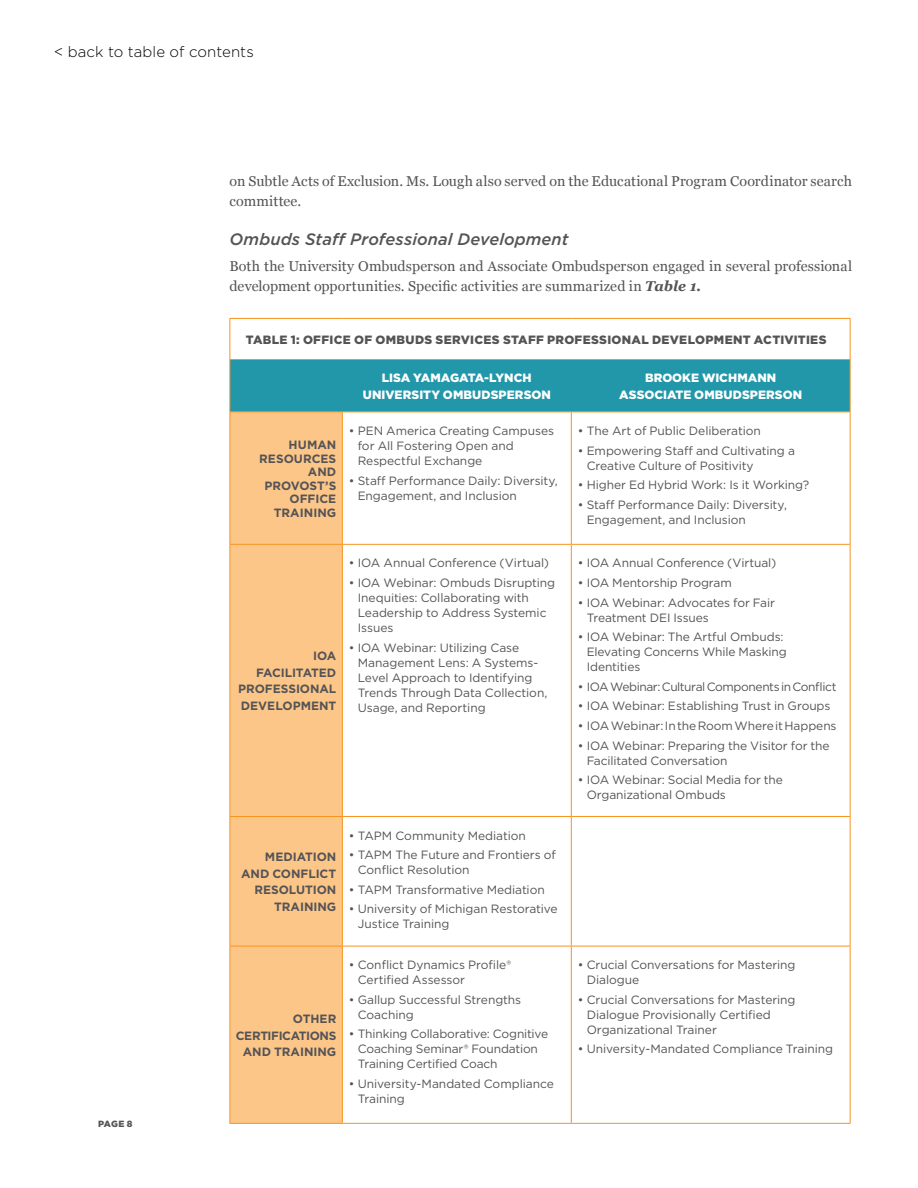
<style>
.page{position:relative;width:918px;height:1188px;background:#fff}
.page>*{position:absolute;margin:0;border:0;box-sizing:border-box;transform-origin:0 0}
.t1{font:italic 500 16.5px "Gotham";letter-spacing:.005em;color:#545456}
.t2{font:300 15px "Gotham";letter-spacing:.005em;color:#000}
.t3{font:14.25px/19.5px "Georgia";letter-spacing:.005em;color:#545456}
.t4{font:12px/15px "Gotham";letter-spacing:-.005em;color:#545456}
.t5{font:700 12px/16.5px "Gotham";letter-spacing:-.005em;color:#545456;text-align:right}
.t6{font:900 12px/17.2px "Gotham";letter-spacing:.005em;color:#fff;text-align:center}
.t7{font:900 12px "Gotham";letter-spacing:.025em;color:#545456}
.t8{font:12px "Gotham";letter-spacing:-.03em;color:#545456}
.t9{font:700 12px/16.5px "Gotham";letter-spacing:-.025em;color:#545456;text-align:right}
.t10{font:900 9px "Gotham";color:#545456}
.s1{font-weight:700;font-style:italic}
</style>
<div class="page">
<div style="left:231px;top:360px;width:619px;height:52px;background:#2197a9"></div>
<div style="left:231px;top:413px;width:111px;height:710px;background:#fdc689"></div>
<svg style="left:343px;top:413px;width:507px;height:131px"></svg>
<hr style="left:230px;top:318px;width:112px;height:1px;background:#f7941e">
<hr style="left:230px;top:319px;width:1px;height:40px;background:#f7941e">
<hr style="left:342px;top:318px;width:229px;height:1px;background:#f7941e">
<hr style="left:571px;top:318px;width:279px;height:1px;background:#f7941e">
<hr style="left:850px;top:319px;width:1px;height:40px;background:#f7941e">
<hr style="left:230px;top:412px;width:1px;height:132px;background:#f7941e">
<hr style="left:342px;top:412px;width:1px;height:132px;background:#f7941e">
<hr style="left:571px;top:412px;width:1px;height:132px;background:#f7941e">
<hr style="left:850px;top:412px;width:1px;height:132px;background:#f7941e">
<hr style="left:230px;top:544px;width:112px;height:1px;background:#f7941e">
<hr style="left:230px;top:545px;width:1px;height:271px;background:#f7941e">
<hr style="left:342px;top:544px;width:229px;height:1px;background:#f7941e">
<hr style="left:342px;top:545px;width:1px;height:271px;background:#f7941e">
<hr style="left:571px;top:544px;width:279px;height:1px;background:#f7941e">
<hr style="left:571px;top:545px;width:1px;height:271px;background:#f7941e">
<hr style="left:850px;top:545px;width:1px;height:271px;background:#f7941e">
<hr style="left:230px;top:816px;width:112px;height:1px;background:#f7941e">
<hr style="left:230px;top:817px;width:1px;height:129px;background:#f7941e">
<hr style="left:342px;top:816px;width:229px;height:1px;background:#f7941e">
<hr style="left:342px;top:817px;width:1px;height:129px;background:#f7941e">
<hr style="left:571px;top:816px;width:279px;height:1px;background:#f7941e">
<hr style="left:571px;top:817px;width:1px;height:129px;background:#f7941e">
<hr style="left:850px;top:817px;width:1px;height:129px;background:#f7941e">
<hr style="left:230px;top:946px;width:112px;height:1px;background:#f7941e">
<hr style="left:230px;top:946px;width:1px;height:177px;background:#f7941e">
<hr style="left:342px;top:946px;width:229px;height:1px;background:#f7941e">
<hr style="left:342px;top:946px;width:1px;height:177px;background:#f7941e">
<hr style="left:571px;top:946px;width:279px;height:1px;background:#f7941e">
<hr style="left:571px;top:946px;width:1px;height:177px;background:#f7941e">
<hr style="left:850px;top:946px;width:1px;height:177px;background:#f7941e">
<hr style="left:230px;top:1123px;width:112px;height:1px;background:#f7941e">
<hr style="left:342px;top:1123px;width:229px;height:1px;background:#f7941e">
<hr style="left:571px;top:1123px;width:279px;height:1px;background:#f7941e">
<hr style="left:230px;top:359px;width:112px;height:1px;background:#f7941e">
<hr style="left:230px;top:360px;width:1px;height:52px;background:#f7941e">
<hr style="left:342px;top:359px;width:229px;height:1px;background:#f7941e">
<hr style="left:571px;top:359px;width:279px;height:1px;background:#f7941e">
<hr style="left:850px;top:360px;width:1px;height:52px;background:#f7941e">
<hr style="left:230px;top:412px;width:112px;height:1px;background:#f7941e">
<hr style="left:342px;top:412px;width:229px;height:1px;background:#f7941e">
<hr style="left:571px;top:412px;width:279px;height:1px;background:#f7941e">
<p class="t2" style="left:54px;top:43px;width:201px">&lt; back to table of contents</p>
<p class="t3" style="left:230px;top:171px;width:624px">on Subtle Acts of Exclusion. Ms. Lough also served on the Educational Program Coordinator search committee.</p>
<h1 class="t1" style="left:230px;top:228px;width:341px">Ombuds Staff Professional Development</h1>
<p class="t3" style="left:230px;top:256px;width:624px">Both the University Ombudsperson and Associate Ombudsperson engaged in several professional development opportunities. Specific activities are summarized in <span class="s1">Table 1.</span></p>
<p class="t7" style="left:246px;top:331px;width:582px">TABLE 1: OFFICE OF OMBUDS SERVICES STAFF PROFESSIONAL DEVELOPMENT ACTIVITIES</p>
<p class="t6" style="left:363px;top:369px;width:190px">LISA YAMAGATA-LYNCH<br>UNIVERSITY OMBUDSPERSON</p>
<p class="t6" style="left:619px;top:369px;width:184px">BROOKE WICHMANN<br>ASSOCIATE OMBUDSPERSON</p>
<p class="t10" style="left:98px;top:1117px;width:36px">PAGE 8</p>
<p class="t5" style="left:259px;top:438px;width:79px;line-height:13.5px">HUMAN<br>RESOURCES<br>AND<br>PROVOST’S<br>OFFICE<br>TRAINING</p>
<p class="t4" style="left:358px;top:423px;width:198px;text-indent:-9px">• PEN America Creating Campuses for All Fostering Open and<br>Respectful Exchange</p>
<p class="t4" style="left:358px;top:473px;width:202px;text-indent:-9px">• Staff Performance Daily: Diversity,<br>Engagement, and Inclusion</p>
<p class="t5" style="left:238px;top:648px;width:100px">IOA<br>FACILITATED<br>PROFESSIONAL<br>DEVELOPMENT</p>
<p class="t4" style="left:349px;top:555px;width:202px">• IOA Annual Conference (Virtual)</p>
<p class="t4" style="left:358px;top:575px;width:199px;text-indent:-9px">• IOA Webinar: Ombuds Disrupting<br>Inequities: Collaborating with<br>Leadership to Address Systemic<br>Issues</p>
<p class="t4" style="left:358px;top:640px;width:191px;text-indent:-9px">• IOA Webinar: Utilizing Case<br>Management Lens: A Systems-<br>Level Approach to Identifying<br>Trends Through Data Collection,<br>Usage, and Reporting</p>
<p class="t5" style="left:241px;top:849px;width:97px">MEDIATION<br>AND CONFLICT<br>RESOLUTION<br>TRAINING</p>
<p class="t9" style="left:236px;top:1011px;width:102px">OTHER<br>CERTIFICATIONS<br>AND TRAINING</p>
<p class="t4" style="left:349px;top:828px;width:179px">• TAPM Community Mediation</p>
<p class="t4" style="left:358px;top:847px;width:200px;text-indent:-9px">• TAPM The Future and Frontiers of<br>Conflict Resolution</p>
<p class="t4" style="left:349px;top:882px;width:198px">• TAPM Transformative Mediation</p>
<p class="t4" style="left:358px;top:901px;width:201px;text-indent:-9px">• University of Michigan Restorative<br>Justice Training</p>
<p class="t4" style="left:358px;top:957px;width:155px;text-indent:-9px">• Conflict Dynamics Profile®<br>Certified Assessor</p>
<p class="t4" style="left:358px;top:992px;width:165px;text-indent:-9px">• Gallup Successful Strengths<br>Coaching</p>
<p class="t4" style="left:358px;top:1026px;width:192px;text-indent:-9px">• Thinking Collaborative: Cognitive<br>Coaching Seminar® Foundation<br>Training Certified Coach</p>
<p class="t4" style="left:358px;top:1076px;width:198px;text-indent:-9px">• University-Mandated Compliance<br>Training</p>
<p class="t4" style="left:578px;top:423px;width:185px">• The Art of Public Deliberation</p>
<p class="t4" style="left:587px;top:443px;width:210px;text-indent:-9px">• Empowering Staff and Cultivating a<br>Creative Culture of Positivity</p>
<p class="t4" style="left:578px;top:477px;width:233px">• Higher Ed Hybrid Work: Is it Working?</p>
<p class="t4" style="left:587px;top:497px;width:202px;text-indent:-9px">• Staff Performance Daily: Diversity,<br>Engagement, and Inclusion</p>
<p class="t4" style="left:578px;top:555px;width:200px">• IOA Annual Conference (Virtual)</p>
<p class="t4" style="left:578px;top:575px;width:156px">• IOA Mentorship Program</p>
<p class="t4" style="left:587px;top:595px;width:190px;text-indent:-9px">• IOA Webinar: Advocates for Fair<br>Treatment DEI Issues</p>
<p class="t4" style="left:587px;top:629px;width:201px;text-indent:-9px">• IOA Webinar: The Artful Ombuds:<br>Elevating Concerns While Masking<br>Identities</p>
<p class="t8" style="left:578px;top:679px;width:260px">• IOA Webinar: Cultural Components in Conflict</p>
<p class="t4" style="left:578px;top:698px;width:254px">• IOA Webinar: Establishing Trust in Groups</p>
<p class="t4" style="left:578px;top:718px;width:260px">• IOA Webinar: In the Room Where it Happens</p>
<p class="t4" style="left:587px;top:738px;width:244px;text-indent:-9px">• IOA Webinar: Preparing the Visitor for the<br>Facilitated Conversation</p>
<p class="t4" style="left:587px;top:772px;width:198px;text-indent:-9px">• IOA Webinar: Social Media for the<br>Organizational Ombuds</p>
<p class="t4" style="left:587px;top:957px;width:210px;text-indent:-9px">• Crucial Conversations for Mastering<br>Dialogue</p>
<p class="t4" style="left:587px;top:992px;width:210px;text-indent:-9px">• Crucial Conversations for Mastering<br>Dialogue Provisionally Certified<br>Organizational Trainer</p>
<p class="t4" style="left:578px;top:1041px;width:257px">• University-Mandated Compliance Training</p>
</div>
